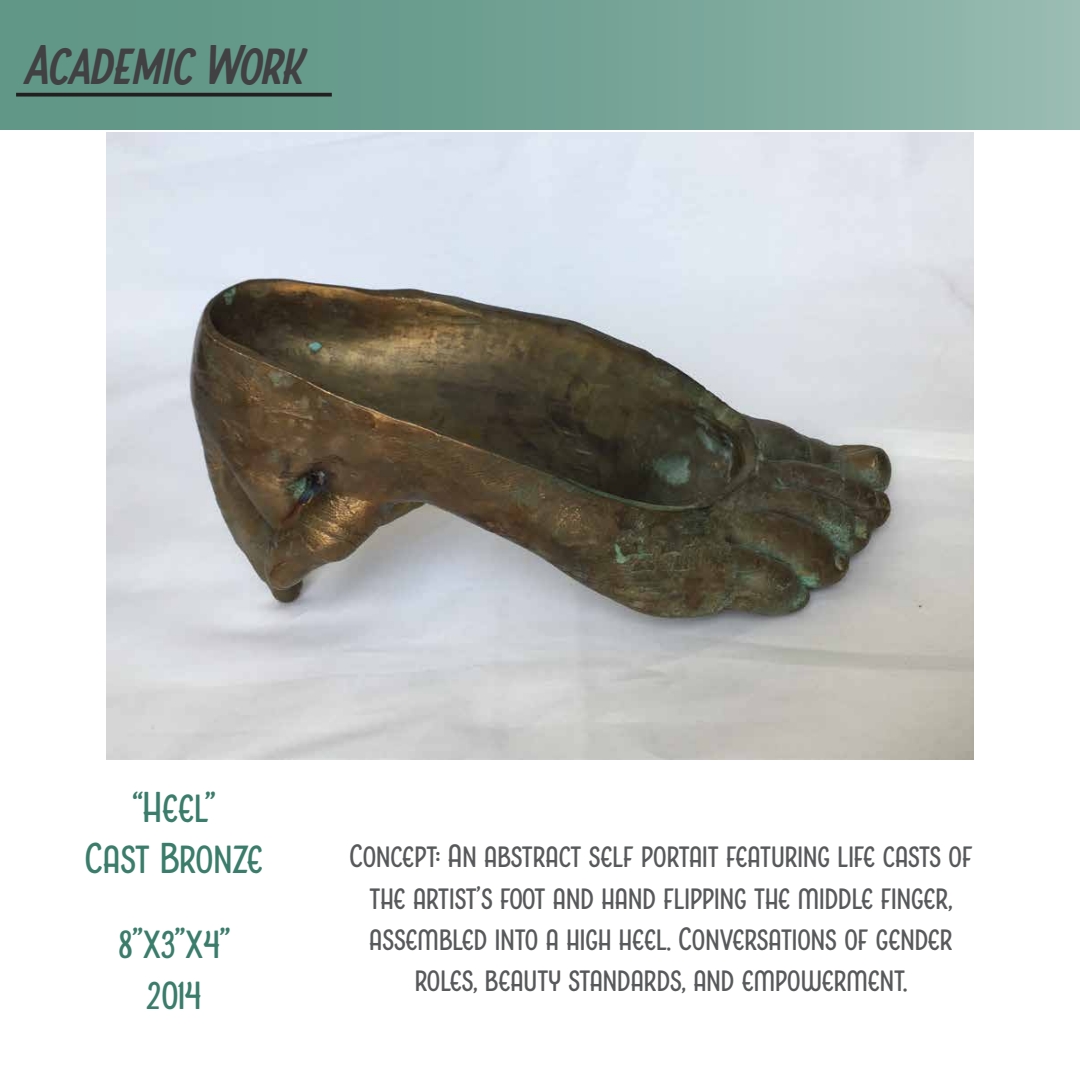
<style>
.page{position:relative;width:1080px;height:1080px;background:#fff}
.page>*{position:absolute;margin:0;border:0;box-sizing:border-box;transform-origin:0 0}
.t1{font:italic 700 51.75px "Boucherie Sans";letter-spacing:-.015em;color:#414042;scale:.94 1}
.t2{font:40px/51.2px "Boucherie Sans";color:#3a7d6a;text-align:center}
.t3{font:30px/41.2px "Boucherie Sans";color:#58595b;text-align:center}
</style>
<div class="page">
<div style="left:0;top:0;width:1080px;height:129px;background:linear-gradient(to right,#579080,#93b7ad)"></div>
<svg style="left:16px;top:93px;width:316px;height:4px"></svg>
<img style="left:106px;top:132px;width:868px;height:628px">
<h1 class="t1" style="left:26px;top:34px;width:298px">Academic Work</h1>
<h2 class="t2" style="left:85px;top:781px;width:179px">“Heel”<br>Cast Bronze</h2>
<h2 class="t2" style="left:118px;top:917px;width:114px">8”x3”x4”<br>2014</h2>
<p class="t3" style="left:349px;top:836px;width:625px">Concept: An abstract self portait featuring life casts of the artist’s foot and hand flipping the middle finger, assembled into a high heel. Conversations of gender roles, beauty standards, and empowerment.</p>
</div>
